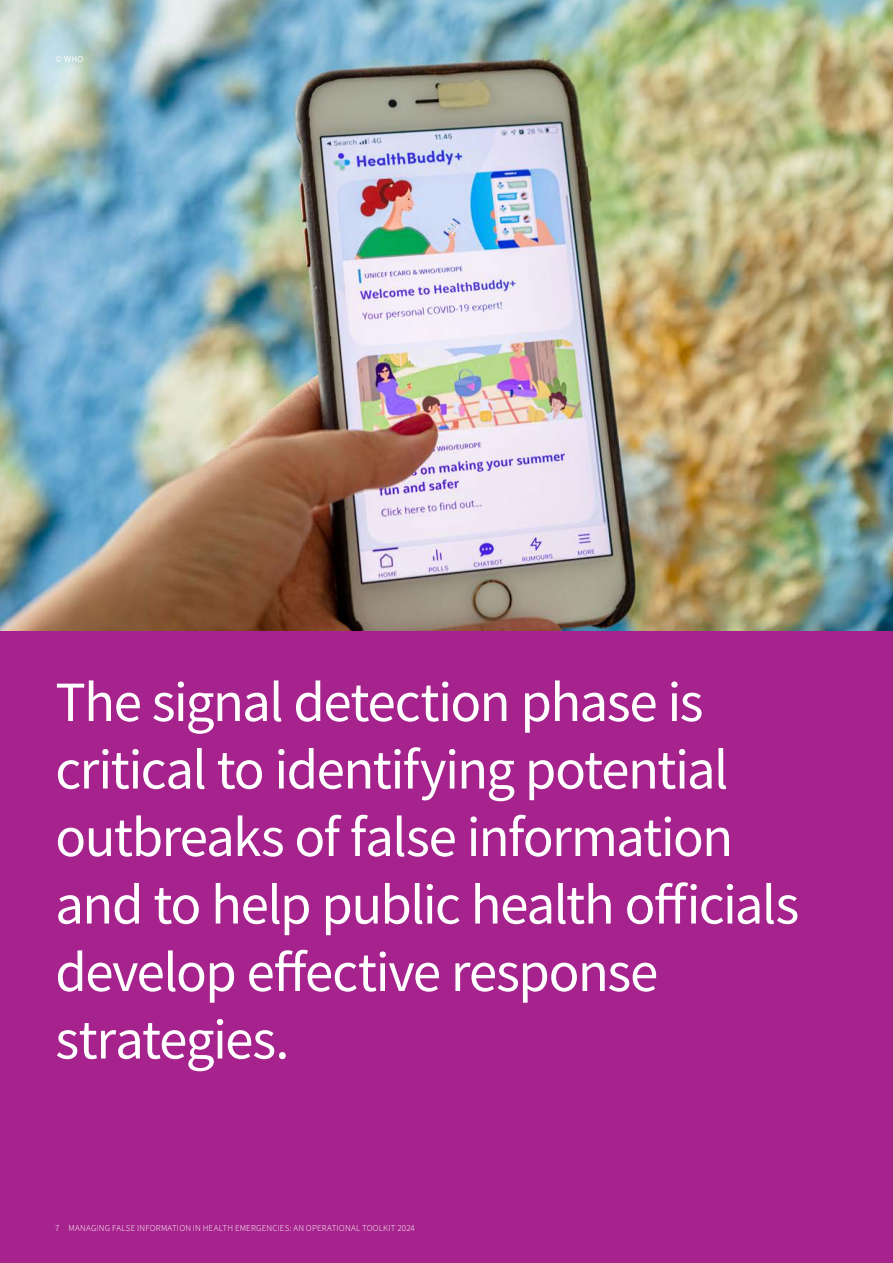
<style>
.page{position:relative;width:893px;height:1263px;background:#fff}
.page>*{position:absolute;margin:0;border:0;box-sizing:border-box;transform-origin:0 0}
.BODY_Bullets{font:57px/67.5px "Source Sans Pro";letter-spacing:-.03em;color:#fff}
.t1{font:300 9px "Source Sans Pro";letter-spacing:.02em;color:#fff}
.FIG{font:9px "Source Sans Pro";color:#fff}
</style>
<div class="page">
<img style="left:0;top:0;width:893px;height:631px">
<div style="left:0;top:631px;width:893px;height:632px;background:#a6228c"></div>
<p class="FIG" style="left:56px;top:53px;width:29px">© WHO</p>
<p class="BODY_Bullets" style="left:55px;top:668px;width:745px">The signal detection phase is critical to identifying potential outbreaks of false information and to help public health officials develop effective response strategies.</p>
<p class="t1" style="left:55px;top:1223px;width:361px">7 MANAGING FALSE INFORMATION IN HEALTH EMERGENCIES: AN OPERATIONAL TOOLKIT 2024</p>
</div>
